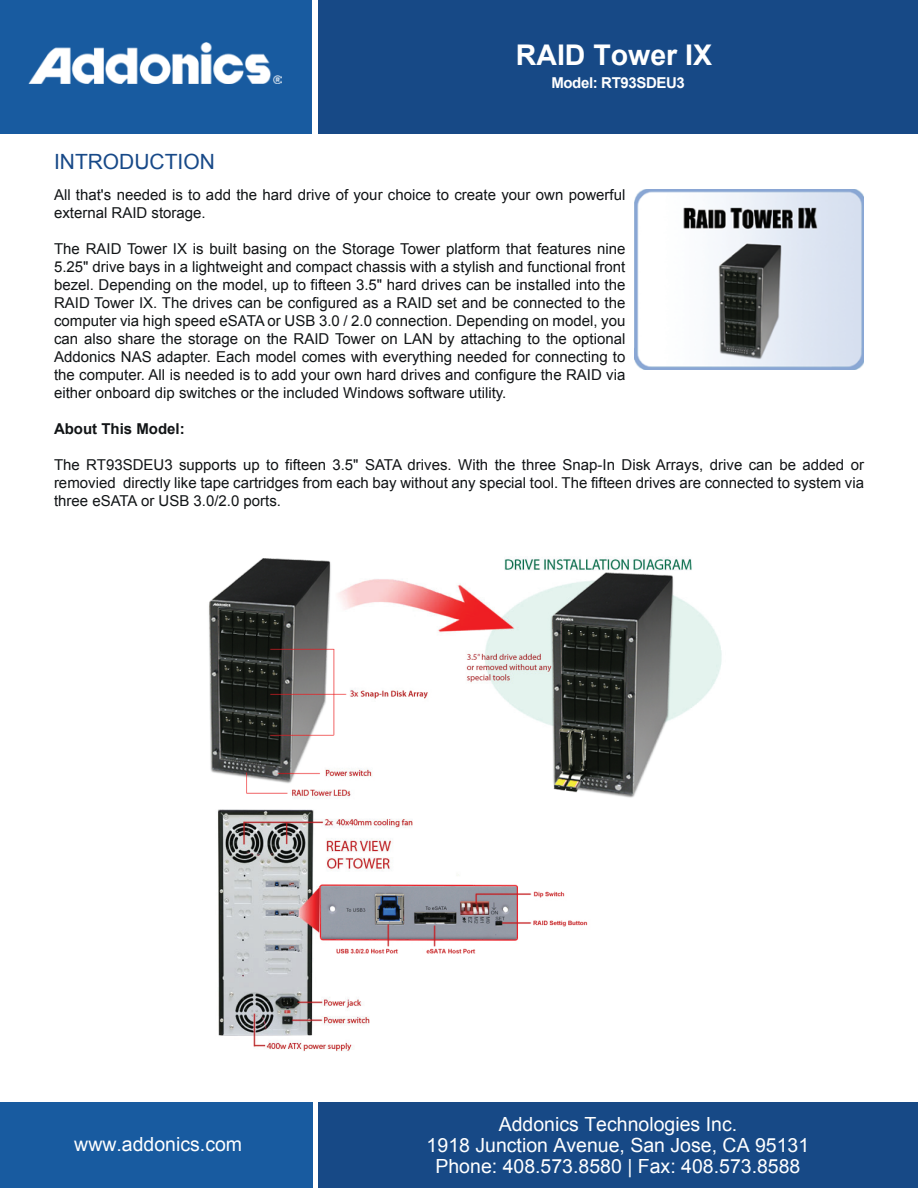
<style>
.page{position:relative;width:918px;height:1188px;background:#fff}
.page>*{position:absolute;margin:0;border:0;box-sizing:border-box;transform-origin:0 0}
.t1{font:700 28.5px "Arial";color:#fff}
.t2{font:21px "Arial";color:#174988}
.t3{font:19.5px/21px "Arial";color:#fff;text-align:center}
.t4{font:15px/18px "Arial";color:#111416;text-align:justify}
.t5{font:700 15px "Arial";color:#111416}
.t6{font:700 15px "Arial";letter-spacing:-.025em;color:#fff}
</style>
<div class="page">
<div style="left:0;top:0;width:312px;height:134px;background:#185ba0"></div>
<div style="left:318px;top:0;width:600px;height:134px;background:#174986"></div>
<div style="left:0;top:1102px;width:312px;height:86px;background:#185ba0"></div>
<div style="left:318px;top:1102px;width:600px;height:86px;background:#174986"></div>
<img style="left:29px;top:42px;width:252px;height:42px">
<img style="left:634px;top:189px;width:230px;height:181px">
<img style="left:208px;top:557px;width:514px;height:494px">
<h1 class="t1" style="left:516px;top:35px;width:198px">RAID Tower IX</h1>
<p class="t6" style="left:551px;top:73px;width:135px">Model: RT93SDEU3</p>
<h2 class="t2" style="left:54px;top:148px;width:162px">INTRODUCTION</h2>
<p class="t4" style="left:54px;top:186px;width:573px">All that's needed is to add the hard drive of your choice to create your own powerful external RAID storage.</p>
<p class="t4" style="left:54px;top:240px;width:573px">The RAID Tower IX is built basing on the Storage Tower platform that features nine 5.25" drive bays in a lightweight and compact chassis with a stylish and functional front bezel. Depending on the model, up to fifteen 3.5" hard drives can be installed into the RAID Tower IX. The drives can be configured as a RAID set and be connected to the computer via high speed eSATA or USB 3.0 / 2.0 connection. Depending on model, you can also share the storage on the RAID Tower on LAN by attaching to the optional Addonics NAS adapter. Each model comes with everything needed for connecting to the computer. All is needed is to add your own hard drives and configure the RAID via either onboard dip switches or the included Windows software utility.</p>
<p class="t5" style="left:54px;top:418px;width:132px">About This Model:</p>
<p class="t4" style="left:54px;top:456px;width:812px">The RT93SDEU3 supports up to fifteen 3.5" SATA drives. With the three Snap-In Disk Arrays, drive can be added or removied directly like tape cartridges from each bay without any special tool. The fifteen drives are connected to system via three eSATA or USB 3.0/2.0 ports.</p>
<h3 class="t3" style="left:74px;top:1133px;width:169px">www.addonics.com</h3>
<h3 class="t3" style="left:427px;top:1114px;width:384px">Addonics Technologies Inc.<br>1918 Junction Avenue, San Jose, CA 95131<br>Phone: 408.573.8580 | Fax: 408.573.8588</h3>
</div>
